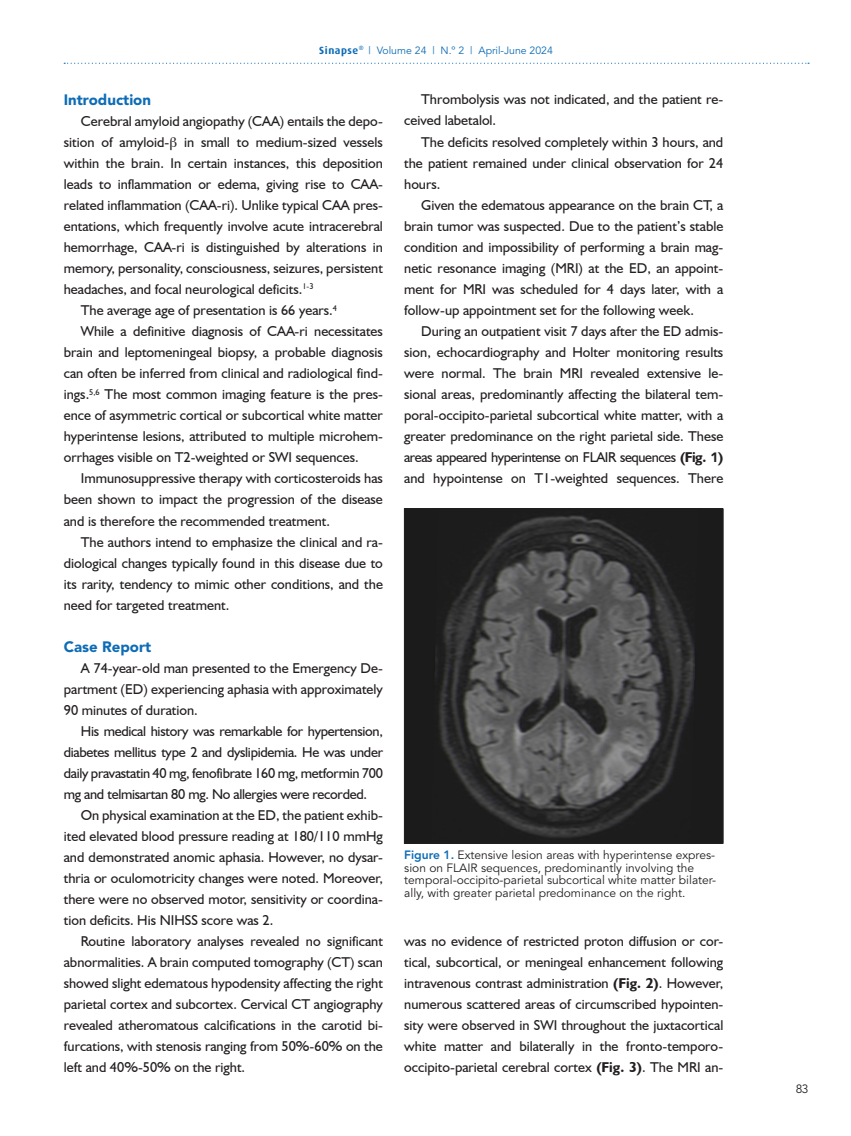
<style>
.page{position:relative;width:851px;height:1136px;background:#fff}
.page>*{position:absolute;margin:0;border:0;box-sizing:border-box;transform-origin:0 0}
._4-Subtitulos_1{font:900 15px "Avenir";color:#0d6cb6}
._4-Texto_normal{font:14.25px/21px "Humanist 521 BT";color:#231f20;text-align:justify}
._5-Tabelas_texto_tit{font:12px/12.8px "Avenir";color:#231f20}
.t1{font:10.5px "Avenir";color:#0d6cb6}
.s1{font-family:"Dax";font-weight:700}
.s2{font-weight:700}
.s3{font-family:"Avenir";font-weight:900;font-size:13.5px}
.s4{font-weight:800;color:#0d6cb6}
</style>
<div class="page">
<svg style="left:64px;top:63px;width:744px;height:1px"></svg>
<img style="left:406px;top:510px;width:315px;height:331px">
<div style="left:404px;top:508px;width:319px;height:335px;border:1px solid #231f20"></div>
<p class="t1" style="left:319px;top:44px;width:235px"><span class="s1">Sinapse</span><sup>®</sup> | Volume 24 | N.º 2 | April-June 2024</p>
<p class="_4-Subtitulos_1" style="left:64px;top:91px;width:89px">Introduction</p>
<p class="_4-Texto_normal" style="left:64px;top:110px;width:320px;text-indent:17px">Cerebral amyloid angiopathy (CAA) entails the depo&shy;sition of amyloid- in small to medium-sized vessels within the brain. In certain instances, this deposition leads to inflammation or edema, giving rise to CAA&shy;related inflammation (CAA-ri). Unlike typical CAA pres&shy;entations, which frequently involve acute intracerebral hemorrhage, CAA-ri is distinguished by alterations in memory, personality, consciousness, seizures, persistent headaches, and focal neurological deficits.<sup>1-3</sup></p>
<p class="_4-Texto_normal" style="left:81px;top:299px;width:257px">The average age of presentation is 66 years.<sup>4</sup></p>
<p class="_4-Texto_normal" style="left:64px;top:320px;width:320px;text-indent:17px">While a definitive diagnosis of CAA-ri necessitates brain and leptomeningeal biopsy, a probable diagnosis can often be inferred from clinical and radiological find&shy;ings.<sup>5,6</sup> The most common imaging feature is the pres&shy;ence of asymmetric cortical or subcortical white matter hyperintense lesions, attributed to multiple microhem&shy;orrhages visible on T2-weighted or SWI sequences.</p>
<p class="_4-Texto_normal" style="left:64px;top:468px;width:320px;text-indent:17px">Immunosuppressive therapy with corticosteroids has been shown to impact the progression of the disease and is therefore the recommended treatment.</p>
<p class="_4-Texto_normal" style="left:64px;top:531px;width:320px;text-indent:17px">The authors intend to emphasize the clinical and ra&shy;diological changes typically found in this disease due to its rarity, tendency to mimic other conditions, and the need for targeted treatment.</p>
<p class="_4-Subtitulos_1" style="left:64px;top:637px;width:89px">Case Report</p>
<p class="_4-Texto_normal" style="left:64px;top:657px;width:320px;text-indent:17px">A 74-year-old man presented to the Emergency De&shy;partment (ED) experiencing aphasia with approximately 90 minutes of duration.</p>
<p class="_4-Texto_normal" style="left:64px;top:720px;width:320px;text-indent:17px">His medical history was remarkable for hypertension, diabetes mellitus type 2 and dyslipidemia. He was under daily pravastatin 40 mg, fenofibrate 160 mg, metformin 700 mg and telmisartan 80 mg. No allergies were recorded.</p>
<p class="_4-Texto_normal" style="left:64px;top:804px;width:320px;text-indent:17px">On physical examination at the ED, the patient exhib&shy;ited elevated blood pressure reading at 180/110 mmHg and demonstrated anomic aphasia. However, no dysar&shy;thria or oculomotricity changes were noted. Moreover, there were no observed motor, sensitivity or coordina&shy;tion deficits. His NIHSS score was 2.</p>
<p class="_4-Texto_normal" style="left:64px;top:930px;width:320px;text-indent:17px">Routine laboratory analyses revealed no significant abnormalities. A brain computed tomography (CT) scan showed slight edematous hypodensity affecting the right parietal cortex and subcortex. Cervical CT angiography revealed atheromatous calcifications in the carotid bi&shy;furcations, with stenosis ranging from 50%-60% on the left and 40%-50% on the right.</p>
<p class="_4-Texto_normal" style="left:404px;top:89px;width:320px;text-indent:17px">Thrombolysis was not indicated, and the patient re&shy;ceived labetalol.</p>
<p class="_4-Texto_normal" style="left:404px;top:131px;width:320px;text-indent:17px">The deficits resolved completely within 3 hours, and the patient remained under clinical observation for 24 hours.</p>
<p class="_4-Texto_normal" style="left:404px;top:194px;width:320px;text-indent:17px">Given the edematous appearance on the brain CT, a brain tumor was suspected. Due to the patient’s stable condition and impossibility of performing a brain mag&shy;netic resonance imaging (MRI) at the ED, an appoint&shy;ment for MRI was scheduled for 4 days later, with a follow-up appointment set for the following week.</p>
<p class="_4-Texto_normal" style="left:404px;top:320px;width:320px;text-indent:17px">During an outpatient visit 7 days after the ED admis&shy;sion, echocardiography and Holter monitoring results were normal. The brain MRI revealed extensive le&shy;sional areas, predominantly affecting the bilateral tem&shy;poral-occipito-parietal subcortical white matter, with a greater predominance on the right parietal side. These areas appeared hyperintense on FLAIR sequences <span class="s2">(Fig.</span> <span class="s3">1</span><span class="s2">) </span>and hypointense on T1-weighted sequences. There</p>
<p class="_5-Tabelas_texto_tit" style="left:404px;top:848px;width:313px"><span class="s4">Figure 1.</span> Extensive lesion areas with hyperintense expres&shy;sion on FLAIR sequences, predominantly involving the temporal-occipito-parietal subcortical white matter bilater&shy;ally, with greater parietal predominance on the right.</p>
<p class="_4-Texto_normal" style="left:404px;top:930px;width:320px">was no evidence of restricted proton diffusion or cor&shy;tical, subcortical, or meningeal enhancement following intravenous contrast administration <span class="s2">(Fig. 2)</span>. However, numerous scattered areas of circumscribed hypointen&shy;sity were observed in SWI throughout the juxtacortical white matter and bilaterally in the fronto-temporo&shy;occipito-parietal cerebral cortex <span class="s2">(Fig. 3)</span>. The MRI an-</p>
<p class="_5-Tabelas_texto_tit" style="left:795px;top:1083px;width:14px">83</p>
</div>
